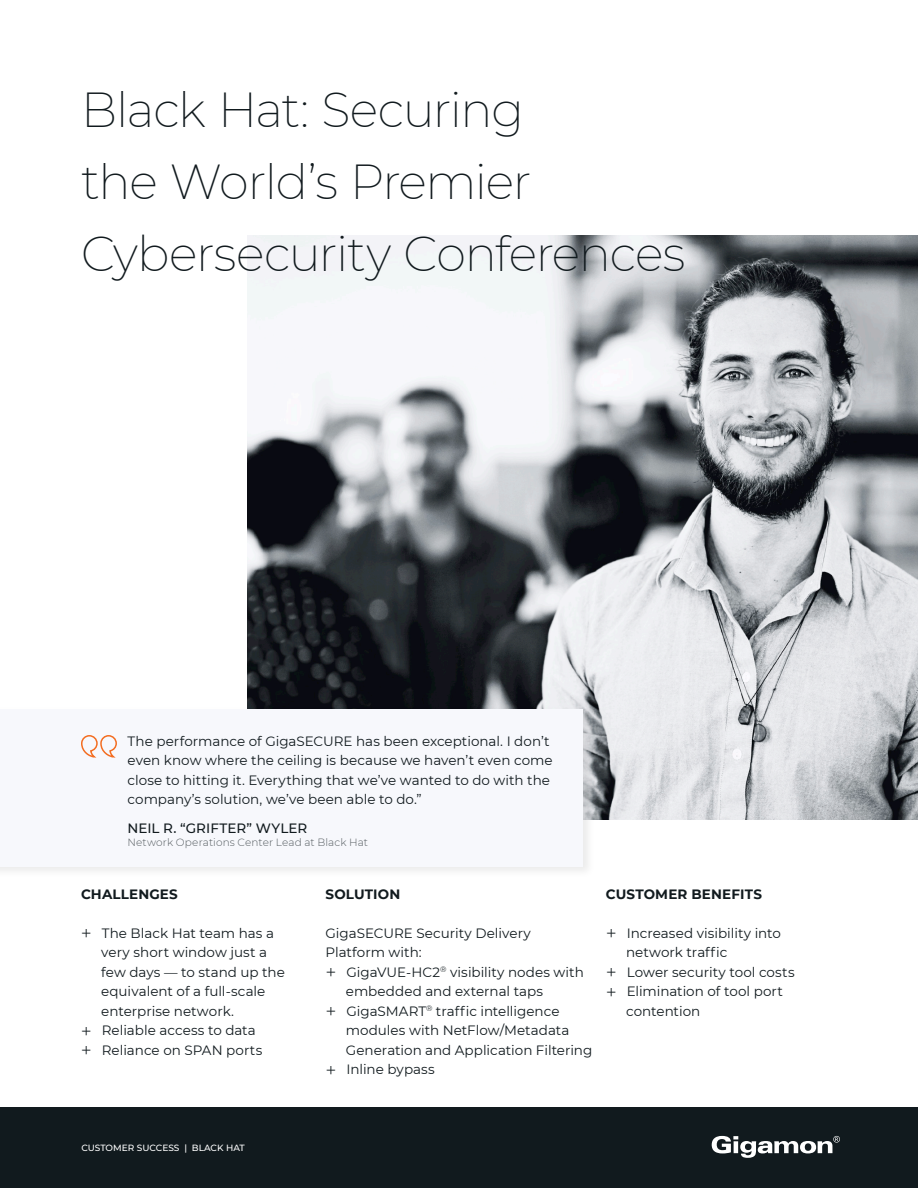
<style>
.page{position:relative;width:918px;height:1188px;background:#fff}
.page>*{position:absolute;margin:0;border:0;box-sizing:border-box;transform-origin:0 0}
.t1{font:200 48px/72px "Montserrat";letter-spacing:-.03em;color:#111a1e}
.t2{font:13.5px/19.5px "Montserrat";color:#111a1e}
.t3{font:700 13.5px "Montserrat";letter-spacing:.01em;color:#111a1e}
.t4{font:500 13.5px "Montserrat";color:#111a1e}
.t5{font:300 10.5px "Montserrat";letter-spacing:.01em;color:#565d61}
.t6{font:500 9px "Montserrat";color:#fff}
.s1{font-weight:300;font-size:19.5px}
</style>
<div class="page">
<div style="left:0;top:1107px;width:918px;height:81px;background:#111a1e"></div>
<img style="left:247px;top:236px;width:671px;height:583px">
<div style="left:0;top:706px;width:595px;height:173px;background:#000;opacity:.08"></div>
<div style="left:0;top:710px;width:582px;height:157px;background:#f7f8fc"></div>
<svg style="left:81px;top:735px;width:36px;height:23px"></svg>
<svg style="left:712px;top:1136px;width:128px;height:22px"></svg>
<h1 class="t1" style="left:81px;top:73px;width:606px">Black Hat: Securing<br>the World’s Premier<br>Cybersecurity Conferences</h1>
<p class="t2" style="left:128px;top:731px;width:427px">The performance of GigaSECURE has been exceptional. I don’t even know where the ceiling is because we haven’t even come close to hitting it. Everything that we’ve wanted to do with the company’s solution, we’ve been able to do.”</p>
<p class="t4" style="left:128px;top:818px;width:181px">NEIL R. “GRIFTER” WYLER</p>
<p class="t5" style="left:128px;top:835px;width:242px">Network Operations Center Lead at Black Hat</p>
<p class="t3" style="left:81px;top:884px;width:98px">CHALLENGES</p>
<p class="t2" style="left:81px;top:923px;width:195px"><span class="s1">+</span> The Black Hat team has a</p>
<p class="t2" style="left:101px;top:942px;width:167px">very short window just a</p>
<p class="t2" style="left:101px;top:962px;width:185px">few days — to stand up the</p>
<p class="t2" style="left:101px;top:981px;width:166px">equivalent of a full-scale</p>
<p class="t2" style="left:101px;top:1001px;width:134px">enterprise network.</p>
<p class="t2" style="left:81px;top:1020px;width:176px"><span class="s1">+</span> Reliable access to data</p>
<p class="t2" style="left:81px;top:1040px;width:183px"><span class="s1">+</span> Reliance on SPAN ports</p>
<p class="t3" style="left:326px;top:884px;width:76px">SOLUTION</p>
<p class="t2" style="left:326px;top:923px;width:207px">GigaSECURE Security Delivery</p>
<p class="t2" style="left:326px;top:942px;width:97px">Platform with:</p>
<p class="t2" style="left:326px;top:962px;width:260px"><span class="s1">+</span> GigaVUE-HC2<sup>®</sup> visibility nodes with</p>
<p class="t2" style="left:346px;top:981px;width:199px">embedded and external taps</p>
<p class="t2" style="left:326px;top:1001px;width:235px"><span class="s1">+</span> GigaSMART<sup>®</sup> traffic intelligence</p>
<p class="t2" style="left:346px;top:1020px;width:225px">modules with NetFlow/Metadata</p>
<p class="t2" style="left:346px;top:1040px;width:248px">Generation and Application Filtering</p>
<p class="t2" style="left:326px;top:1059px;width:111px"><span class="s1">+</span> Inline bypass</p>
<p class="t3" style="left:606px;top:884px;width:158px">CUSTOMER BENEFITS</p>
<p class="t2" style="left:606px;top:923px;width:177px"><span class="s1">+</span> Increased visibility into</p>
<p class="t2" style="left:626px;top:942px;width:103px">network traffic</p>
<p class="t2" style="left:606px;top:962px;width:190px"><span class="s1">+</span> Lower security tool costs</p>
<p class="t2" style="left:606px;top:981px;width:179px"><span class="s1">+</span> Elimination of tool port</p>
<p class="t2" style="left:626px;top:1001px;width:76px">contention</p>
<p class="t6" style="left:81px;top:1142px;width:165px">CUSTOMER SUCCESS | BLACK HAT</p>
</div>
